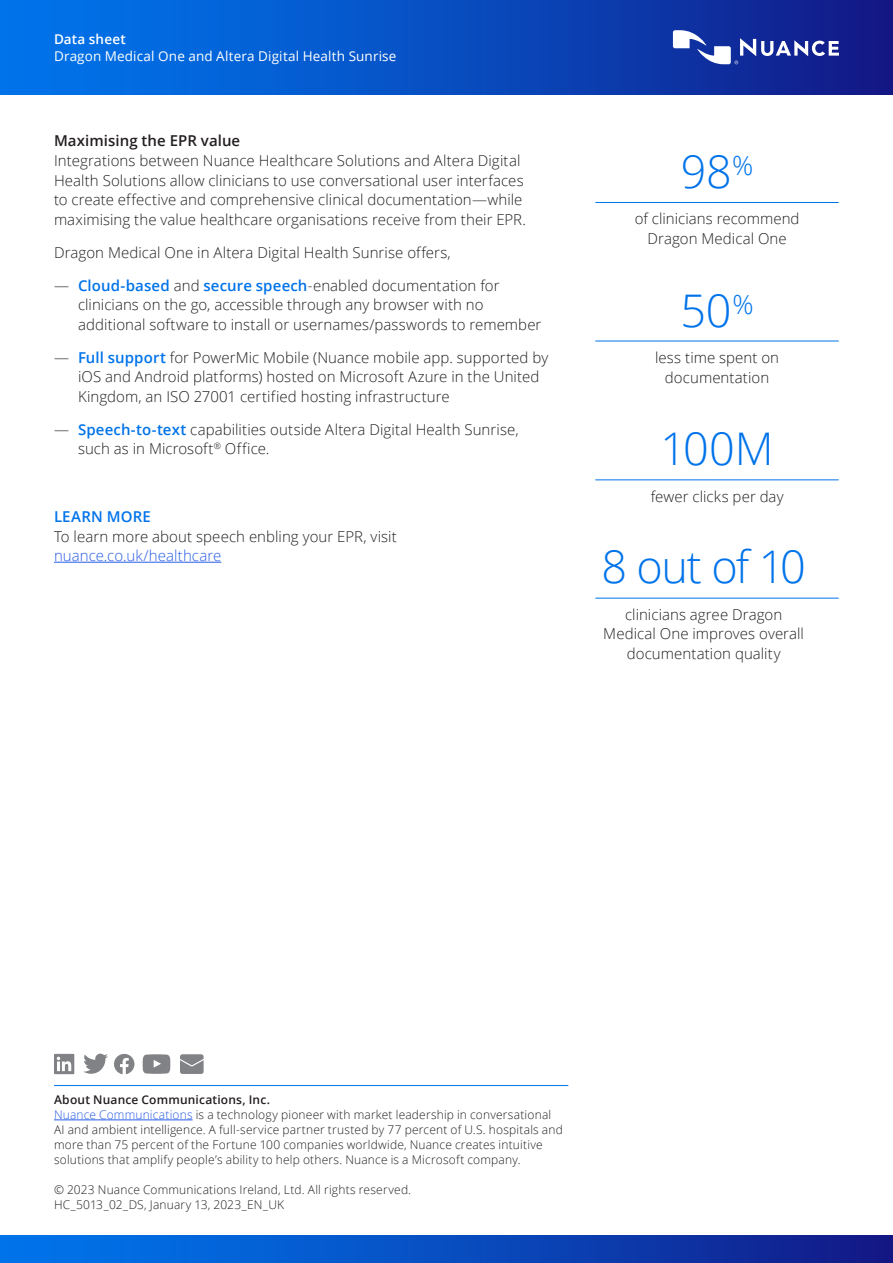
<style>
.page{position:relative;width:893px;height:1263px;background:#fff}
.page>*{position:absolute;margin:0;border:0;box-sizing:border-box;transform-origin:0 0}
.Sidebar_Large_MedBlu{font:300 45px "Open Sans";letter-spacing:-.025em;color:#0073ea}
.Body_Text_10_13{font:300 15px/19.5px "Open Sans";letter-spacing:.005em;color:#231f20}
.Sidebar_10_13_Center{font:300 15px/19.5px "Open Sans";letter-spacing:.005em;color:#231f20;text-align:center}
.Body_Text_Subhead_10{font:600 15px "Open Sans";letter-spacing:.005em;color:#231f20}
.Body_Text_Subhead_10-2{font:600 15px "Open Sans";letter-spacing:.015em;color:#0073ea}
.t1{font:13.5px "Open Sans";letter-spacing:.01em;color:#fff}
.t2{font:600 13.5px "Open Sans";letter-spacing:.01em;color:#fff}
.About_Nuance_Legal_8{font:300 12px/15px "Open Sans";letter-spacing:.015em;color:#231f20}
.About_Nuance_____Doc{font:300 12px "Open Sans";letter-spacing:.015em;color:#231f20}
.About_Nuance_SemiBol{font:600 12px "Open Sans";letter-spacing:.015em;color:#231f20}
.s1{font-weight:600;color:#0073ea}
.s2{color:#285ce6}
</style>
<div class="page">
<div style="left:0;top:1236px;width:893px;height:27px;background:linear-gradient(to right,#007bf2,#121b89)"></div>
<div style="left:0;top:0;width:893px;height:94px;background:linear-gradient(to right,#007bf2,#121b89)"></div>
<svg style="left:673px;top:30px;width:166px;height:34px"></svg>
<hr style="left:595px;top:202px;width:244px;height:1px;background:#0073ea">
<hr style="left:595px;top:341px;width:244px;height:1px;background:#0073ea">
<hr style="left:595px;top:479px;width:244px;height:1px;background:#0073ea">
<hr style="left:595px;top:598px;width:244px;height:1px;background:#0073ea">
<hr style="left:54px;top:562px;width:167px;height:1px;background:#285ce6">
<svg style="left:54px;top:1054px;width:20px;height:20px"></svg>
<svg style="left:83px;top:1053px;width:25px;height:21px"></svg>
<svg style="left:114px;top:1054px;width:20px;height:20px"></svg>
<svg style="left:143px;top:1054px;width:27px;height:20px"></svg>
<svg style="left:180px;top:1054px;width:24px;height:20px"></svg>
<hr style="left:54px;top:1085px;width:514px;height:1px;background:#0073ea">
<hr style="left:54px;top:1119px;width:139px;height:1px;background:#285ce6">
<p class="t2" style="left:54px;top:30px;width:73px">Data sheet</p>
<p class="t1" style="left:54px;top:47px;width:344px">Dragon Medical One and Altera Digital Health Sunrise</p>
<h2 class="Body_Text_Subhead_10" style="left:54px;top:131px;width:188px">Maximising the EPR value</h2>
<p class="Body_Text_10_13" style="left:54px;top:150px;width:474px">Integrations between Nuance Healthcare Solutions and Altera Digital Health Solutions allow clinicians to use conversational user interfaces to create effective and comprehensive clinical documentation—while maximising the value healthcare organisations receive from their EPR.</p>
<p class="Body_Text_10_13" style="left:54px;top:242px;width:398px">Dragon Medical One in Altera Digital Health Sunrise offers,</p>
<p class="Body_Text_10_13" style="left:78px;top:275px;width:465px;text-indent:-24px">— <span class="s1">Cloud-based</span> and <span class="s1">secure speech</span>-enabled documentation for clinicians on the go, accessible through any browser with no additional software to install or usernames/passwords to remember</p>
<p class="Body_Text_10_13" style="left:78px;top:347px;width:472px;text-indent:-24px">— <span class="s1">Full support</span> for PowerMic Mobile (Nuance mobile app. supported by iOS and Android platforms) hosted on Microsoft Azure in the United<br>Kingdom, an ISO 27001 certified hosting infrastructure</p>
<p class="Body_Text_10_13" style="left:78px;top:419px;width:442px;text-indent:-24px">— <span class="s1">Speech-to-text</span> capabilities outside Altera Digital Health Sunrise, such as in Microsoft<sup>®</sup> Office.</p>
<h2 class="Body_Text_Subhead_10-2" style="left:54px;top:506px;width:98px">LEARN MORE</h2>
<p class="Body_Text_10_13" style="left:54px;top:526px;width:344px">To learn more about speech enbling your EPR, visit <span class="s2">nuance.co.uk/healthcare</span></p>
<p class="Sidebar_Large_MedBlu" style="left:681px;top:141px;width:74px">98<sup>%</sup></p>
<p class="Sidebar_10_13_Center" style="left:635px;top:209px;width:166px">of clinicians recommend<br>Dragon Medical One</p>
<p class="Sidebar_Large_MedBlu" style="left:681px;top:279px;width:75px">50<sup>%</sup></p>
<p class="Sidebar_10_13_Center" style="left:655px;top:347px;width:126px">less time spent on documentation</p>
<p class="Sidebar_Large_MedBlu" style="left:661px;top:418px;width:115px">100M</p>
<p class="Sidebar_10_13_Center" style="left:651px;top:486px;width:134px">fewer clicks per day</p>
<p class="Sidebar_Large_MedBlu" style="left:601px;top:536px;width:206px">8 out of 10</p>
<p class="Sidebar_10_13_Center" style="left:603px;top:604px;width:202px">clinicians agree Dragon<br>Medical One improves overall documentation quality</p>
<p class="About_Nuance_SemiBol" style="left:54px;top:1091px;width:218px">About Nuance Communications, Inc.</p>
<p class="About_Nuance_Legal_8" style="left:54px;top:1107px;width:510px"><span class="s2">Nuance Communications</span> is a technology pioneer with market leadership in conversational AI and ambient intelligence. A full-service partner trusted by 77 percent of U.S. hospitals and more than 75 percent of the Fortune 100 companies worldwide, Nuance creates intuitive solutions that amplify people’s ability to help others. Nuance is a Microsoft company.</p>
<p class="About_Nuance_____Doc" style="left:54px;top:1181px;width:359px">© 2023 Nuance Communications Ireland, Ltd. All rights reserved.</p>
<p class="About_Nuance_____Doc" style="left:54px;top:1196px;width:232px">HC_5013_02_DS, January 13, 2023_EN_UK</p>
</div>
